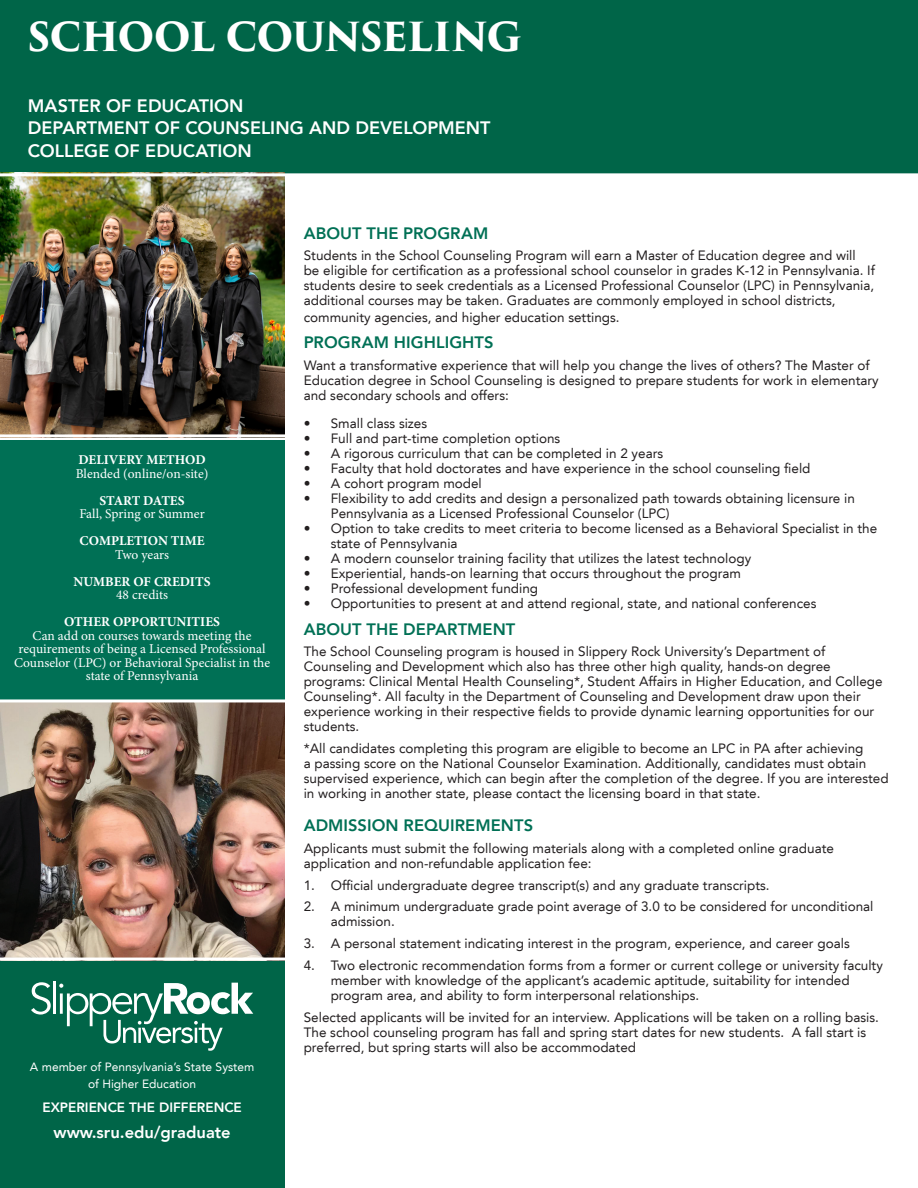
<style>
.page{position:relative;width:918px;height:1188px;background:#fff}
.page>*{position:absolute;margin:0;border:0;box-sizing:border-box;transform-origin:0 0}
.Department__Headlin{font:700 39px "Trajan Pro 3";letter-spacing:-.03em;color:#fff}
.Master_of_____Colle{font:800 18px "Avenir LT";color:#fff}
.About_the_Program{font:800 16.5px "Avenir LT";letter-spacing:.005em;color:#007055}
.Admission_Requireme{font:800 16.5px "Avenir LT";letter-spacing:.005em;color:#007055}
.t1{font:800 16.5px "Avenir LT";color:#fff}
.Curriculum__Body_Te{font:13.5px/15px "Avenir LT";color:#231f20}
.Tution_and_Assistan{font:13.5px/15px "Avenir LT";color:#231f20}
.t2{font:13.5px/13.5px "Minion Pro";color:#fff;text-align:center}
.About_the_Program-2{font:13.5px/15px "Avenir LT";color:#231f20}
.Admission_Requireme-2{font:13.5px/15px "Avenir LT";color:#231f20}
.t3{font:700 13.5px "Minion Pro";color:#fff}
.t4{font:800 13.5px "Avenir LT";color:#fff}
.t5{font:700 13.5px "Minion Pro";letter-spacing:-.02em;color:#fff}
.t6{font:12px/16.5px "Avenir LT";color:#fff;text-align:center}
</style>
<div class="page">
<div style="left:0;top:0;width:918px;height:173px;background:#006548"></div>
<div style="left:0;top:959px;width:284px;height:229px;background:#006548"></div>
<svg style="left:31px;top:982px;width:20px;height:33px"></svg>
<hr style="left:53px;top:981px;width:3px;height:33px;background:#fff">
<svg style="left:59px;top:983px;width:194px;height:68px"></svg>
<img style="left:0;top:176px;width:284px;height:258px">
<div style="left:0;top:441px;width:284px;height:260px;background:#007055"></div>
<img style="left:0;top:702px;width:284px;height:256px">
<hr style="left:0;top:699px;width:293px;height:3px;background:#fff">
<hr style="left:0;top:958px;width:293px;height:3px;background:#fff">
<p class="Department__Headlin" style="left:28px;top:8px;width:496px">SCHOOL COUNSELING</p>
<p class="Master_of_____Colle" style="left:28px;top:95px;width:217px">MASTER OF EDUCATION</p>
<p class="Master_of_____Colle" style="left:28px;top:117px;width:464px">DEPARTMENT OF COUNSELING AND DEVELOPMENT</p>
<p class="Master_of_____Colle" style="left:28px;top:140px;width:226px">COLLEGE OF EDUCATION</p>
<p class="t3" style="left:79px;top:450px;width:129px">DELIVERY METHOD</p>
<p class="t2" style="left:76px;top:467px;width:134px">Blended (online/on-site)</p>
<p class="t5" style="left:100px;top:491px;width:87px">START DATES</p>
<p class="t2" style="left:79px;top:507px;width:127px">Fall, Spring or Summer</p>
<p class="t3" style="left:80px;top:531px;width:126px">COMPLETION TIME</p>
<p class="t2" style="left:115px;top:548px;width:56px">Two years</p>
<p class="t3" style="left:74px;top:572px;width:139px">NUMBER OF CREDITS</p>
<p class="t2" style="left:116px;top:588px;width:54px">48 credits</p>
<p class="t3" style="left:64px;top:612px;width:157px">OTHER OPPORTUNITIES</p>
<p class="t2" style="left:14px;top:629px;width:258px">Can add on courses towards meeting the requirements of being a Licensed Professional Counselor (LPC) or Behavioral Specialist in the state of Pennsylvania</p>
<p class="t6" style="left:30px;top:1059px;width:226px">A member of Pennsylvania’s State System of Higher Education</p>
<p class="t4" style="left:42px;top:1099px;width:201px">EXPERIENCE THE DIFFERENCE</p>
<p class="t1" style="left:54px;top:1123px;width:179px">www.sru.edu/graduate</p>
<p class="About_the_Program" style="left:304px;top:223px;width:186px">ABOUT THE PROGRAM</p>
<p class="Curriculum__Body_Te" style="left:304px;top:248px;width:573px">Students in the School Counseling Program will earn a Master of Education degree and will<br>be eligible for certification as a professional school counselor in grades K-12 in Pennsylvania. If students desire to seek credentials as a Licensed Professional Counselor (LPC) in Pennsylvania, additional courses may be taken. Graduates are commonly employed in school districts,</p>
<p class="Curriculum__Body_Te" style="left:304px;top:310px;width:317px">community agencies, and higher education settings.</p>
<p class="About_the_Program" style="left:304px;top:333px;width:191px">PROGRAM HIGHLIGHTS</p>
<p class="About_the_Program-2" style="left:304px;top:358px;width:577px">Want a transformative experience that will help you change the lives of others? The Master of<br>Education degree in School Counseling is designed to prepare students for work in elementary and secondary schools and offers:</p>
<p class="Curriculum__Body_Te" style="left:304px;top:416px;width:125px">• Small class sizes</p>
<p class="Curriculum__Body_Te" style="left:304px;top:431px;width:258px">• Full and part-time completion options</p>
<p class="Curriculum__Body_Te" style="left:304px;top:446px;width:361px">• A rigorous curriculum that can be completed in 2 years</p>
<p class="Curriculum__Body_Te" style="left:304px;top:461px;width:508px">• Faculty that hold doctorates and have experience in the school counseling field</p>
<p class="Curriculum__Body_Te" style="left:304px;top:476px;width:180px">• A cohort program model</p>
<p class="Curriculum__Body_Te" style="left:331px;top:491px;width:526px;text-indent:-27px">• Flexibility to add credits and design a personalized path towards obtaining licensure in<br>Pennsylvania as a Licensed Professional Counselor (LPC)</p>
<p class="Curriculum__Body_Te" style="left:331px;top:521px;width:548px;text-indent:-27px">• Option to take credits to meet criteria to become licensed as a Behavioral Specialist in the state of Pennsylvania</p>
<p class="Curriculum__Body_Te" style="left:304px;top:551px;width:449px">• A modern counselor training facility that utilizes the latest technology</p>
<p class="Curriculum__Body_Te" style="left:304px;top:566px;width:439px">• Experiential, hands-on learning that occurs throughout the program</p>
<p class="Curriculum__Body_Te" style="left:304px;top:581px;width:236px">• Professional development funding</p>
<p class="Curriculum__Body_Te" style="left:304px;top:596px;width:514px">• Opportunities to present at and attend regional, state, and national conferences</p>
<p class="About_the_Program" style="left:304px;top:619px;width:213px">ABOUT THE DEPARTMENT</p>
<p class="Curriculum__Body_Te" style="left:304px;top:644px;width:580px">The School Counseling program is housed in Slippery Rock University’s Department of Counseling and Development which also has three other high quality, hands-on degree programs: Clinical Mental Health Counseling*, Student Affairs in Higher Education, and College Counseling*. All faculty in the Department of Counseling and Development draw upon their experience working in their respective fields to provide dynamic learning opportunities for our students.</p>
<p class="Curriculum__Body_Te" style="left:304px;top:741px;width:586px">*All candidates completing this program are eligible to become an LPC in PA after achieving<br>a passing score on the National Counselor Examination. Additionally, candidates must obtain supervised experience, which can begin after the completion of the degree. If you are interested in working in another state, please contact the licensing board in that state.</p>
<p class="Admission_Requireme" style="left:304px;top:816px;width:231px">ADMISSION REQUIREMENTS</p>
<p class="Admission_Requireme-2" style="left:304px;top:841px;width:532px">Applicants must submit the following materials along with a completed online graduate application and non-refundable application fee:</p>
<p class="Curriculum__Body_Te" style="left:304px;top:878px;width:467px">1. Official undergraduate degree transcript(s) and any graduate transcripts.</p>
<p class="Curriculum__Body_Te" style="left:331px;top:899px;width:544px;text-indent:-27px">2. A minimum undergraduate grade point average of 3.0 to be considered for unconditional admission.</p>
<p class="Curriculum__Body_Te" style="left:304px;top:936px;width:548px">3. A personal statement indicating interest in the program, experience, and career goals</p>
<p class="Curriculum__Body_Te" style="left:331px;top:958px;width:554px;text-indent:-27px">4. Two electronic recommendation forms from a former or current college or university faculty member with knowledge of the applicant’s academic aptitude, suitability for intended program area, and ability to form interpersonal relationships.</p>
<p class="Tution_and_Assistan" style="left:304px;top:1010px;width:577px">Selected applicants will be invited for an interview. Applications will be taken on a rolling basis.<br>The school counseling program has fall and spring start dates for new students. A fall start is preferred, but spring starts will also be accommodated</p>
</div>
